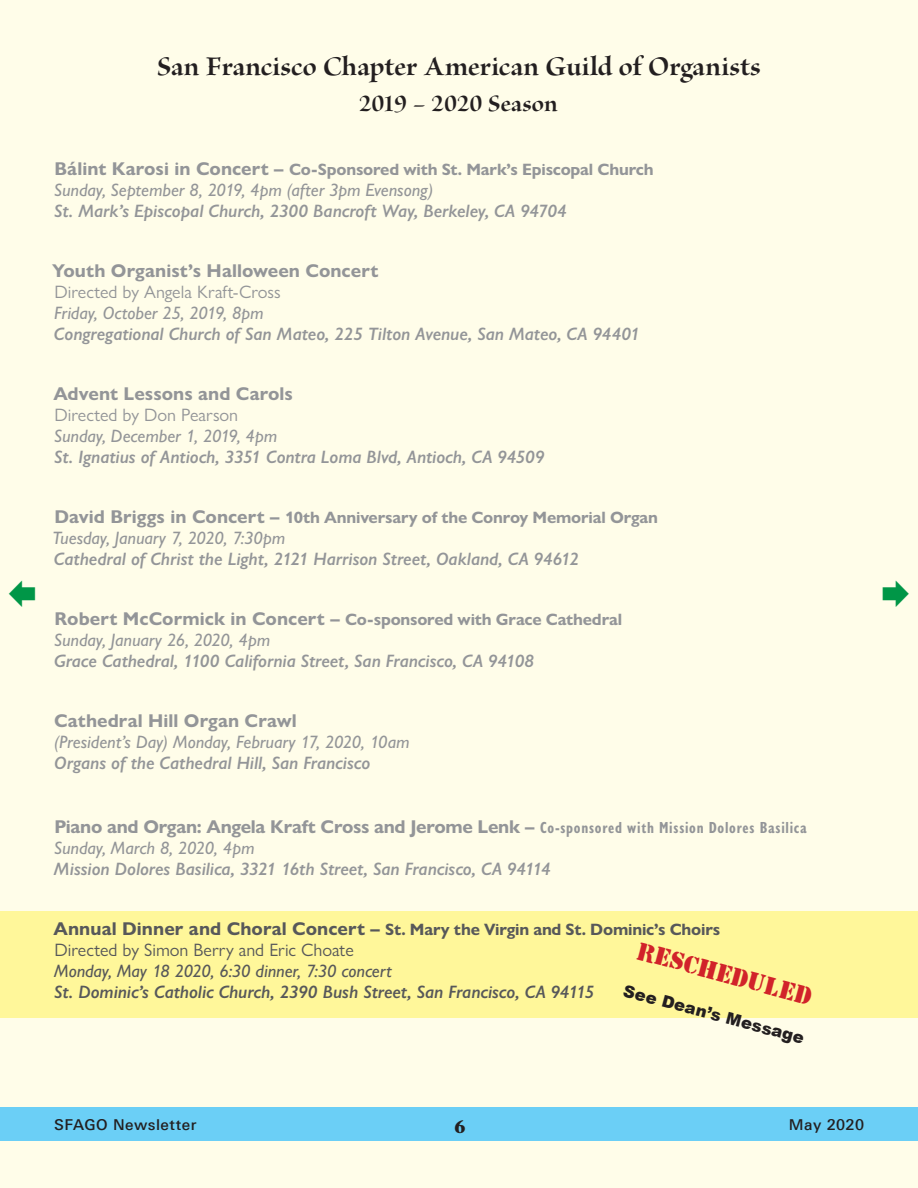
<style>
.page{position:relative;width:918px;height:1188px;background:#fff}
.page>*{position:absolute;margin:0;border:0;box-sizing:border-box;transform-origin:0 0}
.t1{font:30px "Brioso Pro Bold Disp";color:#231f20}
.t2{font:26.25px "Brioso Pro Bold Disp";letter-spacing:.01em;color:#231f20}
.t3{font:19.5px "Steamship";color:#d1232a}
.t4{font:700 18.6px "Gill Sans Nova";color:#939598}
.t5{font:italic 600 18px "Gill Sans Nova";letter-spacing:-.005em;color:#939598}
.t6{font:italic 500 18px "Gill Sans Nova";letter-spacing:-.005em;color:#939598}
.t7{font:italic 600 18px "Gill Sans Nova";letter-spacing:-.005em;color:#57585a}
.t8{font:18px "Gill Sans Nova";letter-spacing:-.005em;color:#939598}
.t9{font:italic 500 18px "Gill Sans Nova";letter-spacing:-.005em;color:#57585a}
.t10{font:18px "Gill Sans Nova";color:#57585a}
.t11{font:900 18px "Arjorie Mix UT";color:#231f20}
.t12{font:700 16.5px "Gill Sans Nova";letter-spacing:-.01em;color:#939598}
.t13{font:700 16.5px "Gill Sans Nova";letter-spacing:-.01em;color:#57585a}
.t14{font:900 16.5px "Arial";color:#231f20}
.t15{font:500 15px "Univers Next Pro";letter-spacing:.03em;color:#231f20}
.s1{font-size:18.6px}
.s2{font-stretch:condensed;font-size:16.5px}
</style>
<div class="page">
<div style="left:0;top:1107px;width:918px;height:35px;background:#6bcff6"></div>
<div style="left:0;top:0;width:918px;height:1107px;background:#fffde9"></div>
<div style="left:0;top:911px;width:918px;height:106px;background:#fff79a"></div>
<div style="left:0;top:1142px;width:918px;height:46px;background:#fffde9"></div>
<h1 class="t1" style="left:157px;top:50px;width:606px">San Francisco Chapter American Guild of Organists</h1>
<h2 class="t2" style="left:359px;top:90px;width:200px">2019 – 2020 Season</h2>
<p class="t12" style="left:54px;top:159px;width:601px"><span class="s1">Bálint Karosi in Concert –</span> Co-Sponsored with St. Mark’s Episcopal Church</p>
<p class="t6" style="left:54px;top:179px;width:381px">Sunday, September 8, 2019, 4pm (after 3pm Evensong)</p>
<p class="t5" style="left:54px;top:200px;width:514px">St. Mark’s Episcopal Church, 2300 Bancroft Way, Berkeley, CA 94704</p>
<p class="t4" style="left:52px;top:259px;width:328px">Youth Organist’s Halloween Concert</p>
<p class="t8" style="left:54px;top:281px;width:228px">Directed by Angela Kraft-Cross</p>
<p class="t6" style="left:54px;top:302px;width:211px">Friday, October 25, 2019, 8pm</p>
<p class="t5" style="left:54px;top:323px;width:588px">Congregational Church of San Mateo, 225 Tilton Avenue, San Mateo, CA 94401</p>
<p class="t4" style="left:53px;top:382px;width:241px">Advent Lessons and Carols</p>
<p class="t8" style="left:54px;top:404px;width:185px">Directed by Don Pearson</p>
<p class="t6" style="left:54px;top:425px;width:225px">Sunday, December 1, 2019, 4pm</p>
<p class="t5" style="left:54px;top:446px;width:492px">St. Ignatius of Antioch, 3351 Contra Loma Blvd, Antioch, CA 94509</p>
<p class="t12" style="left:54px;top:507px;width:605px"><span class="s1">David Briggs in Concert –</span> 10th Anniversary of the Conroy Memorial Organ</p>
<p class="t6" style="left:52px;top:527px;width:234px">Tuesday, January 7, 2020, 7:30pm</p>
<p class="t5" style="left:54px;top:548px;width:527px">Cathedral of Christ the Light, 2121 Harrison Street, Oakland, CA 94612</p>
<p class="t12" style="left:54px;top:609px;width:569px"><span class="s1">Robert McCormick in Concert –</span> Co-sponsored with Grace Cathedral</p>
<p class="t6" style="left:54px;top:629px;width:218px">Sunday, January 26, 2020, 4pm</p>
<p class="t5" style="left:54px;top:650px;width:482px">Grace Cathedral, 1100 California Street, San Francisco, CA 94108</p>
<p class="t4" style="left:54px;top:709px;width:244px">Cathedral Hill Organ Crawl</p>
<p class="t6" style="left:54px;top:731px;width:357px">(President’s Day) Monday, February 17, 2020, 10am</p>
<p class="t5" style="left:54px;top:752px;width:318px">Organs of the Cathedral Hill, San Francisco</p>
<p class="t4" style="left:54px;top:815px;width:754px">Piano and Organ: Angela Kraft Cross and Jerome Lenk – <span class="s2">Co-sponsored with Mission Dolores Basilica</span></p>
<p class="t6" style="left:54px;top:837px;width:202px">Sunday, March 8, 2020, 4pm</p>
<p class="t5" style="left:54px;top:858px;width:498px">Mission Dolores Basilica, 3321 16th Street, San Francisco, CA 94114</p>
<p class="t13" style="left:53px;top:919px;width:668px"><span class="s1">Annual Dinner and Choral Concert –</span> St. Mary the Virgin and St. Dominic’s Choirs</p>
<p class="t10" style="left:54px;top:939px;width:301px">Directed by Simon Berry and Eric Choate</p>
<p class="t9" style="left:54px;top:960px;width:339px">Monday, May 18 2020, 6:30 dinner, 7:30 concert</p>
<p class="t7" style="left:54px;top:981px;width:542px">St. Dominic’s Catholic Church, 2390 Bush Street, San Francisco, CA 94115</p>
<p class="t3" style="left:640px;top:942px;width:181px;rotate:15deg">RESCHEDULED</p>
<p class="t14" style="left:627px;top:978px;width:188px;rotate:15deg">See Dean’s Message</p>
<p class="t15" style="left:54px;top:1116px;width:144px">SFAGO Newsletter</p>
<p class="t11" style="left:454px;top:1115px;width:13px">6</p>
<p class="t15" style="left:789px;top:1116px;width:77px">May 2020</p>
</div>
